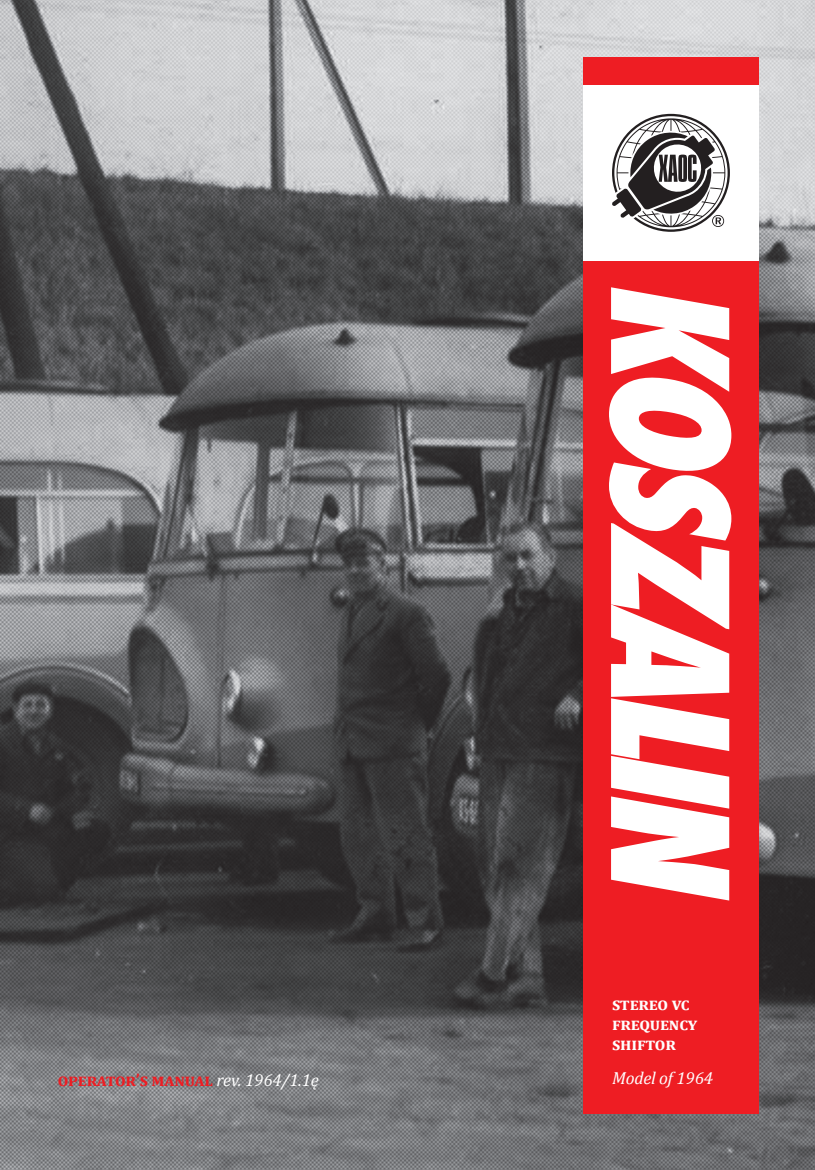
<style>
.page{position:relative;width:815px;height:1170px;background:#fff}
.page>*{position:absolute;margin:0;border:0;box-sizing:border-box;transform-origin:0 0}
.t1{font:italic 800 condensed 156.75px "Futura";color:#fff}
.t2{font:700 17.5px "Cambria";letter-spacing:-.01em;color:#ee1d23}
.t3{font:700 17.5px/20px "Cambria";letter-spacing:-.01em;color:#fff}
.t4{font:italic 17.5px "Cambria";letter-spacing:-.01em;color:#fff}
.s1{font-weight:400;font-style:italic;color:#fff}
</style>
<div class="page">
<img style="left:0;top:0;width:815px;height:1169px">
<div style="left:583px;top:57px;width:175px;height:1056px;background:#ee1d23"></div>
<div style="left:583px;top:85px;width:175px;height:175px;background:#fff"></div>
<svg style="left:612px;top:114px;width:118px;height:118px"></svg>
<h1 class="t1" style="left:768px;top:279px;width:645px;rotate:90deg">KOSZALIN</h1>
<p class="t3" style="left:612px;top:993px;width:87px">stereo vc frequency shiftor</p>
<p class="t2" style="left:58px;top:1068px;width:263px">operator’s manual <span class="s1">rev. 1964/1.1ę</span></p>
<p class="t4" style="left:612px;top:1067px;width:102px">Model of 1964</p>
</div>
